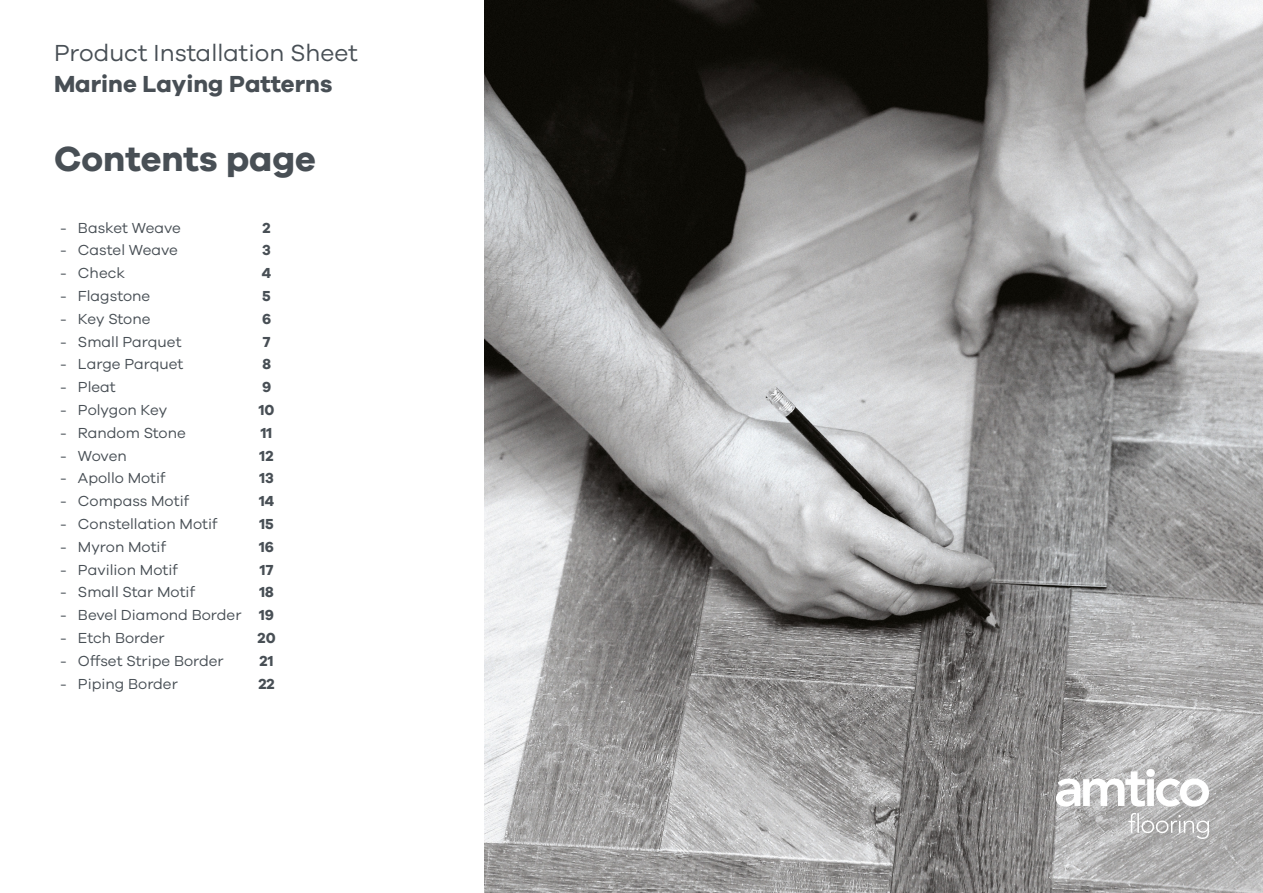
<style>
.page{position:relative;width:1263px;height:893px;background:#fff}
.page>*{position:absolute;margin:0;border:0;box-sizing:border-box;transform-origin:0 0}
.t1{font:700 36px "Galano Grotesque";color:#484f55}
.t2{font:24px "Galano Grotesque";color:#484f55}
.t3{font:700 24px "Galano Grotesque";color:#484f55}
.t4{font:15px "Galano Grotesque";color:#484f55}
.t5{font:700 15px "Galano Grotesque";color:#484f55}
.s1{font-weight:700}
</style>
<div class="page">
<img style="left:485px;top:0;width:778px;height:893px">
<svg style="left:1056px;top:769px;width:153px;height:38px"></svg>
<svg style="left:1128px;top:813px;width:81px;height:26px;background:#bdbcbc"></svg>
<h2 class="t2" style="left:54px;top:38px;width:305px">Product Installation Sheet</h2>
<h2 class="t3" style="left:54px;top:69px;width:280px">Marine Laying Patterns</h2>
<h1 class="t1" style="left:54px;top:136px;width:263px">Contents page</h1>
<p class="t4" style="left:60px;top:219px;width:122px">- Basket Weave</p>
<p class="t5" style="left:262px;top:218px;width:10px">2</p>
<p class="t4" style="left:60px;top:241px;width:119px">- Castel Weave</p>
<p class="t5" style="left:262px;top:241px;width:10px">3</p>
<p class="t4" style="left:60px;top:264px;width:67px">- Check</p>
<p class="t5" style="left:262px;top:264px;width:11px">4</p>
<p class="t4" style="left:60px;top:287px;width:92px">- Flagstone</p>
<p class="t5" style="left:262px;top:287px;width:10px">5</p>
<p class="t4" style="left:60px;top:310px;width:92px">- Key Stone</p>
<p class="t5" style="left:262px;top:309px;width:11px">6</p>
<p class="t4" style="left:60px;top:333px;width:123px">- Small Parquet</p>
<p class="t5" style="left:263px;top:332px;width:9px">7</p>
<p class="t4" style="left:60px;top:355px;width:125px">- Large Parquet</p>
<p class="t5" style="left:262px;top:355px;width:10px">8</p>
<p class="t4" style="left:60px;top:378px;width:57px">- Pleat</p>
<p class="t5" style="left:262px;top:378px;width:11px">9</p>
<p class="t4" style="left:60px;top:401px;width:109px">- Polygon Key</p>
<p class="t5" style="left:259px;top:401px;width:17px">10</p>
<p class="t4" style="left:60px;top:424px;width:127px">- Random Stone</p>
<p class="t5" style="left:261px;top:423px;width:13px">11</p>
<p class="t4" style="left:60px;top:447px;width:68px">- Woven</p>
<p class="t5" style="left:260px;top:446px;width:16px">12</p>
<p class="t4" style="left:60px;top:469px;width:107px">- Apollo Motif</p>
<p class="t5" style="left:259px;top:469px;width:16px">13</p>
<p class="t4" style="left:60px;top:492px;width:131px">- Compass Motif</p>
<p class="t5" style="left:259px;top:492px;width:17px">14</p>
<p class="t4" style="left:60px;top:515px;width:159px">- Constellation Motif</p>
<p class="t5" style="left:259px;top:515px;width:16px">15</p>
<p class="t4" style="left:60px;top:538px;width:108px">- Myron Motif</p>
<p class="t5" style="left:259px;top:537px;width:16px">16</p>
<p class="t4" style="left:60px;top:561px;width:119px">- Pavilion Motif</p>
<p class="t5" style="left:260px;top:560px;width:15px">17</p>
<p class="t4" style="left:60px;top:583px;width:136px">- Small Star Motif</p>
<p class="t5" style="left:259px;top:583px;width:16px">18</p>
<p class="t4" style="left:60px;top:606px;width:216px">- Bevel Diamond Border <span class="s1">19</span></p>
<p class="t4" style="left:60px;top:629px;width:106px">- Etch Border</p>
<p class="t5" style="left:258px;top:629px;width:20px">20</p>
<p class="t4" style="left:60px;top:652px;width:165px">- Offset Stripe Border</p>
<p class="t5" style="left:260px;top:651px;width:16px">21</p>
<p class="t4" style="left:60px;top:675px;width:119px">- Piping Border</p>
<p class="t5" style="left:258px;top:674px;width:18px">22</p>
</div>
